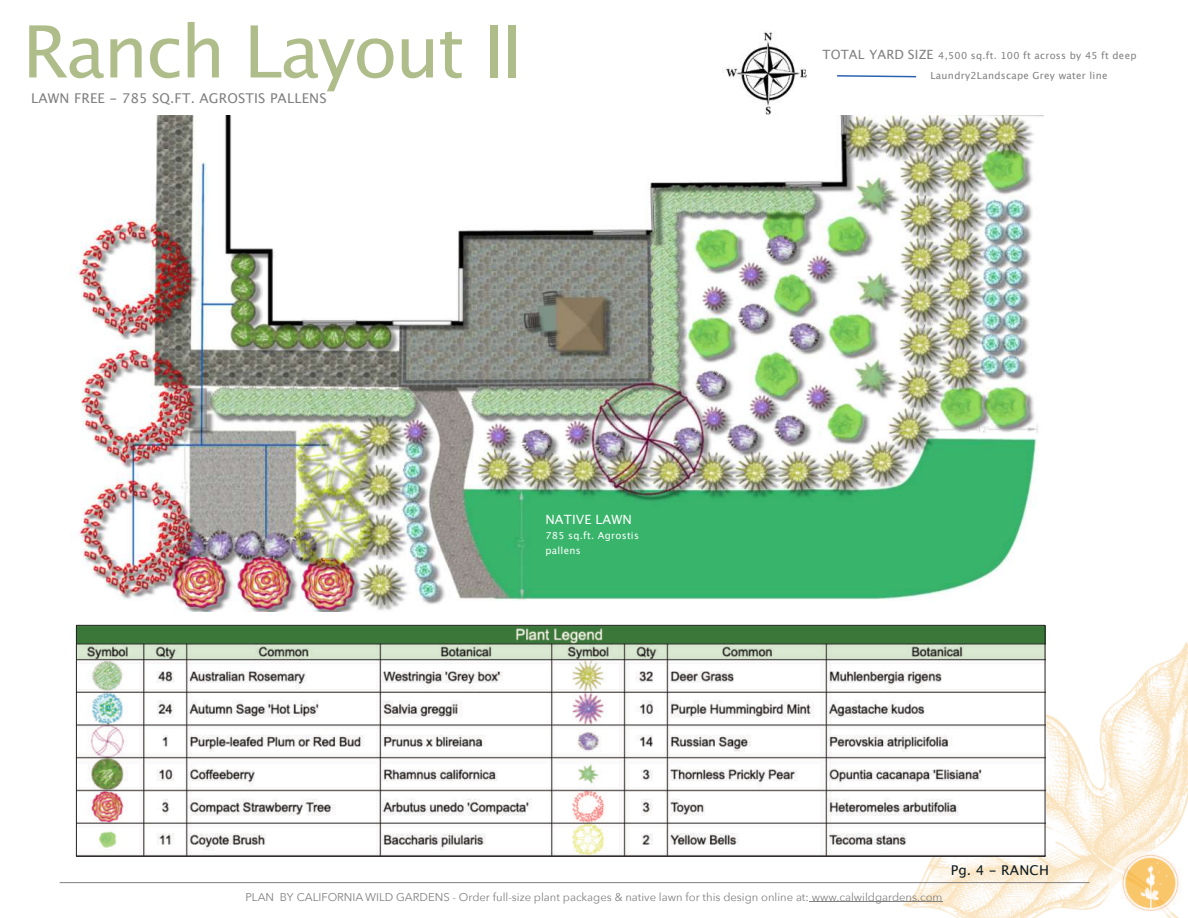
<style>
.page{position:relative;width:1188px;height:918px;background:#fff}
.page>*{position:absolute;margin:0;border:0;box-sizing:border-box;transform-origin:0 0}
.t1{font:72px "Lucida Grande";letter-spacing:-.03em;color:#aebd89}
.t2{font:13.5px "Lucida Grande";letter-spacing:.01em;color:#818080}
.t3{font:13.5px "Lucida Grande";letter-spacing:.01em;color:#071822}
.t4{font:12.75px "Lucida Grande";letter-spacing:.01em;color:#fff}
.t5{font:11.25px "Avenir Next";color:#818080}
.t6{font:9.75px/20.2px "Lucida Grande";letter-spacing:.03em;color:#818080}
.t7{font:9.75px/15px "Lucida Grande";letter-spacing:.03em;color:#fff}
.s1{font-size:12.75px}
</style>
<div class="page">
<img style="left:823px;top:624px;width:365px;height:294px">
<img style="left:70px;top:116px;width:974px;height:495px">
<img style="left:78px;top:627px;width:965px;height:228px">
<div style="left:76px;top:625px;width:969px;height:232px;border:1px solid #231f20"></div>
<img style="left:722px;top:31px;width:85px;height:84px">
<hr style="left:60px;top:882px;width:1029px;height:1px;background:#818080">
<hr style="left:809px;top:902px;width:134px;height:1px;background:#818080">
<img style="left:1109px;top:851px;width:79px;height:67px">
<svg style="left:837px;top:75px;width:80px;height:3px"></svg>
<h1 class="t1" style="left:23px;top:21px;width:501px">Ranch Layout II</h1>
<p class="t2" style="left:31px;top:93px;width:297px">LAWN FREE - 785 SQ.FT. AGROSTIS PALLENS</p>
<p class="t4" style="left:545px;top:514px;width:88px">NATIVE LAWN</p>
<p class="t7" style="left:545px;top:528px;width:95px">785 sq.ft. Agrostis pallens</p>
<p class="t6" style="left:930px;top:46px;width:208px;text-indent:-108px"><span class="s1">TOTAL YARD SIZE</span> 4,500 sq.ft. 100 ft across by 45 ft deep<br>Laundry2Landscape Grey water line</p>
<p class="t3" style="left:951px;top:864px;width:100px">Pg. 4 - RANCH</p>
<p class="t5" style="left:245px;top:889px;width:699px">PLAN BY CALIFORNIA WILD GARDENS - Order full-size plant packages &amp; native lawn for this design online at: www.calwildgardens.com</p>
</div>
